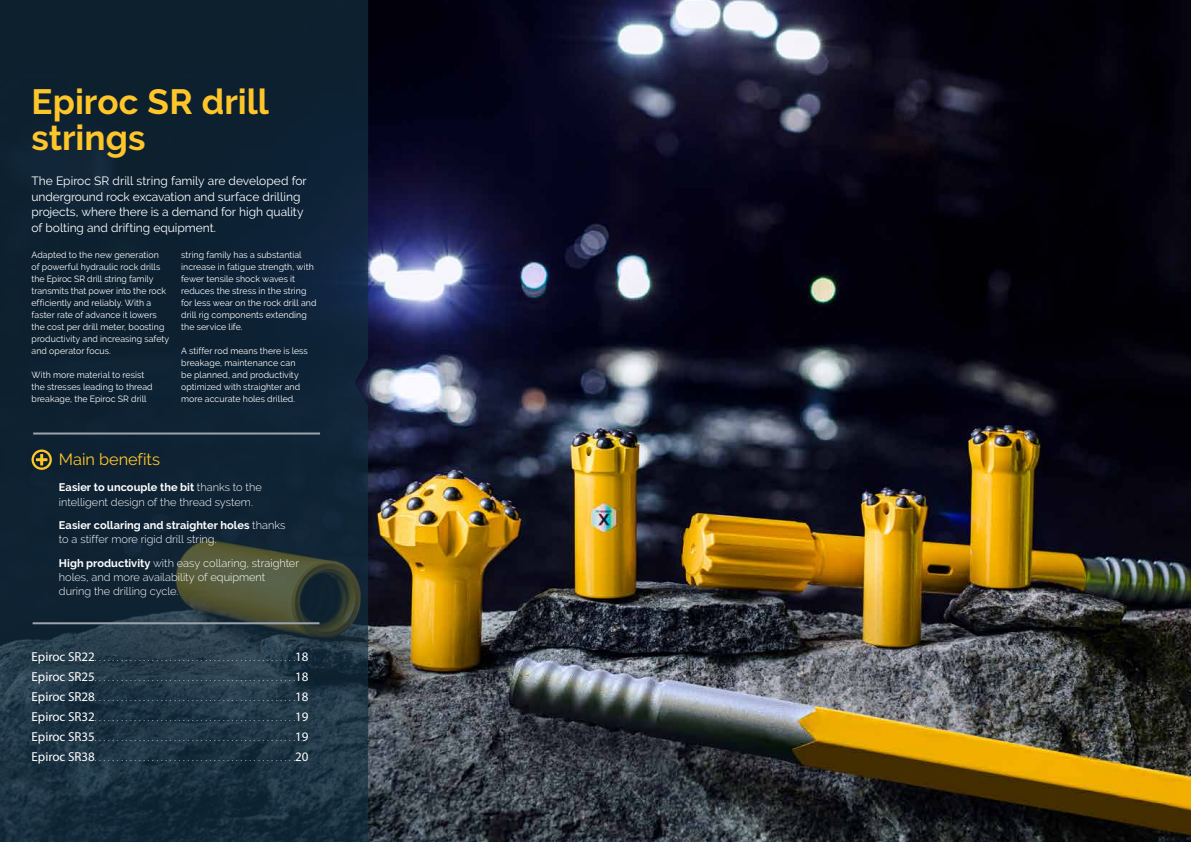
<style>
.page{position:relative;width:1191px;height:842px;background:#fff}
.page>*{position:absolute;margin:0;border:0;box-sizing:border-box;transform-origin:0 0}
.t1{font:700 35px/36px "Raleway";color:#ffc62a}
.t2{font:16.3px "Raleway";letter-spacing:-.005em;color:#ffc62a}
.t3{font:12px/15.5px "Raleway";letter-spacing:-.005em;color:#fff}
.t4{font:300 11px/14px "Raleway";color:#fff}
.t5{font:9px/12px "Raleway";letter-spacing:.01em;color:#fff}
.t6{font:7px "Myriad Pro";color:#fff}
.s1{font-weight:700}
.s2{font-size:13px}
</style>
<div class="page">
<img style="left:368px;top:0;width:823px;height:842px">
<svg style="left:0;top:0;width:368px;height:842px;background:#142837"></svg>
<svg style="left:32px;top:449px;width:20px;height:21px"></svg>
<hr style="left:33px;top:432px;width:287px;height:2px;background:#9ba4ad">
<hr style="left:33px;top:622px;width:286px;height:2px;background:#9ba4ad">
<h1 class="t1" style="left:32px;top:84px;width:239px">Epiroc SR drill strings</h1>
<h3 class="t3" style="left:32px;top:173px;width:277px">The Epiroc SR drill string family are developed for underground rock excavation and surface drilling projects, where there is a demand for high quality of bolting and drifting equipment.</h3>
<p class="t5" style="left:32px;top:249px;width:139px">Adapted to the new generation<br>of powerful hydraulic rock drills the Epiroc SR drill string family transmits that power into the rock efficiently and reliably. With a faster rate of advance it lowers the cost per drill meter, boosting productivity and increasing safety and operator focus.</p>
<p class="t5" style="left:32px;top:369px;width:123px">With more material to resist the stresses leading to thread breakage, the Epiroc SR drill</p>
<p class="t5" style="left:181px;top:249px;width:137px">string family has a substantial increase in fatigue strength, with fewer tensile shock waves it reduces the stress in the string for less wear on the rock drill and drill rig components extending the service life.</p>
<p class="t5" style="left:181px;top:345px;width:128px">A stiffer rod means there is less breakage, maintenance can be planned, and productivity optimized with straighter and more accurate holes drilled.</p>
<h2 class="t2" style="left:59px;top:450px;width:103px">Main benefits</h2>
<p class="t4" style="left:59px;top:481px;width:204px"><span class="s1">Easier to uncouple the bit</span> thanks to the intelligent design of the thread system.</p>
<p class="t4" style="left:59px;top:518px;width:228px"><span class="s1">Easier collaring and straighter holes</span> thanks to a stiffer more rigid drill string.</p>
<p class="t4" style="left:59px;top:556px;width:242px"><span class="s1">High productivity</span> with easy collaring, straighter holes, and more availability of equipment during the drilling cycle.</p>
<p class="t6" style="left:32px;top:654px;width:279px"><span class="s2">Epiroc SR22</span> . . . . . . . . . . . . . . . . . . . . . . . . . . . . . . . . . . . . . . . . . . . . . <span class="s2">18</span></p>
<p class="t6" style="left:32px;top:674px;width:279px"><span class="s2">Epiroc SR25</span> . . . . . . . . . . . . . . . . . . . . . . . . . . . . . . . . . . . . . . . . . . . . . <span class="s2">18</span></p>
<p class="t6" style="left:32px;top:694px;width:279px"><span class="s2">Epiroc SR28</span> . . . . . . . . . . . . . . . . . . . . . . . . . . . . . . . . . . . . . . . . . . . . . <span class="s2">18</span></p>
<p class="t6" style="left:32px;top:714px;width:279px"><span class="s2">Epiroc SR32</span> . . . . . . . . . . . . . . . . . . . . . . . . . . . . . . . . . . . . . . . . . . . . . <span class="s2">19</span></p>
<p class="t6" style="left:32px;top:734px;width:279px"><span class="s2">Epiroc SR35</span> . . . . . . . . . . . . . . . . . . . . . . . . . . . . . . . . . . . . . . . . . . . . . <span class="s2">19</span></p>
<p class="t6" style="left:32px;top:754px;width:279px"><span class="s2">Epiroc SR38</span> . . . . . . . . . . . . . . . . . . . . . . . . . . . . . . . . . . . . . . . . . . . . . <span class="s2">20</span></p>
</div>
